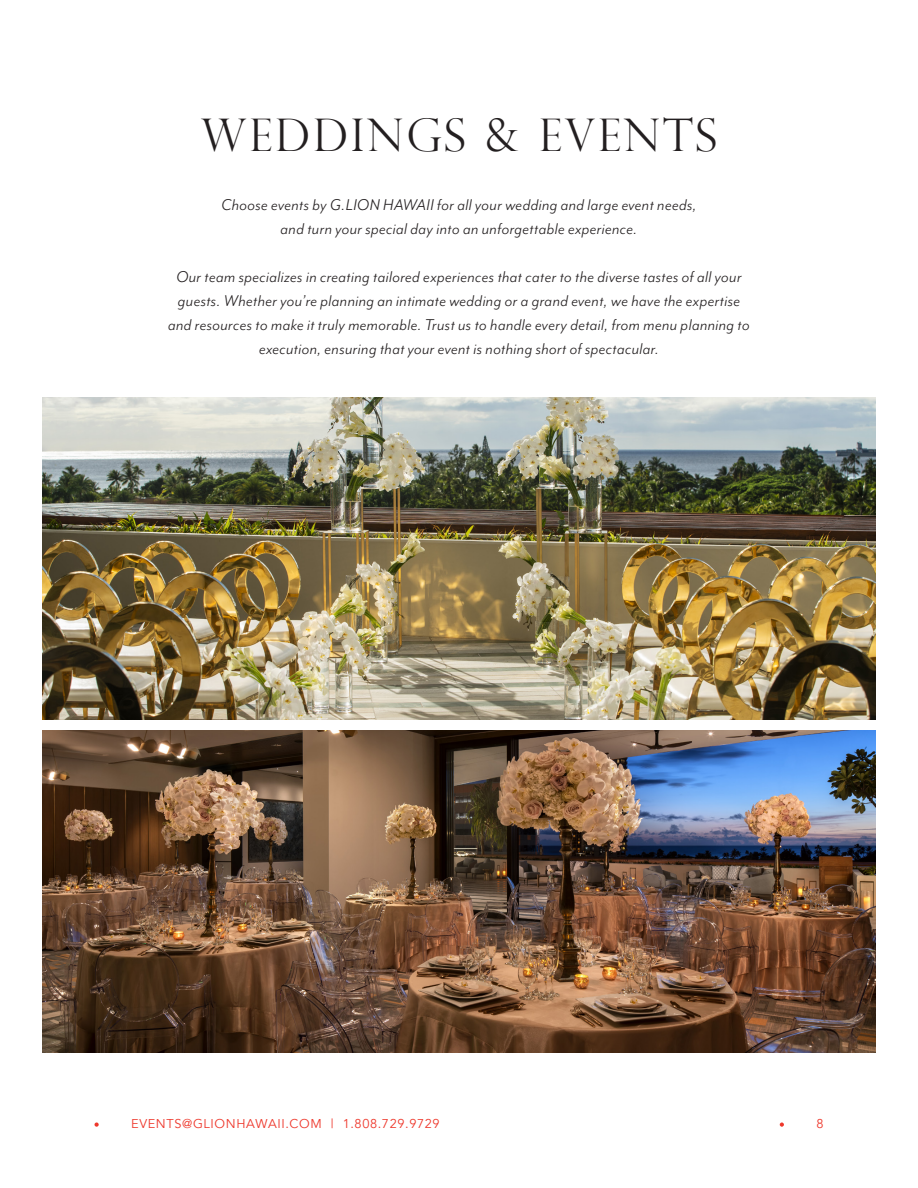
<style>
.page{position:relative;width:918px;height:1188px;background:#fff}
.page>*{position:absolute;margin:0;border:0;box-sizing:border-box;transform-origin:0 0}
.t1{font:300 45px "Perpetua Titling";letter-spacing:.06em;color:#231f20}
.t2{font:italic 18px/24px "Mr Eaves Mod OT";letter-spacing:.02em;color:#231f20;text-align:center}
.t3{font:12.75px "Avenir";letter-spacing:.05em;color:#ee382c}
</style>
<div class="page">
<svg style="left:780px;top:1122px;width:4px;height:5px"></svg>
<svg style="left:94px;top:1122px;width:5px;height:5px"></svg>
<img style="left:42px;top:397px;width:834px;height:323px">
<img style="left:42px;top:730px;width:834px;height:323px">
<p class="t1" style="left:201px;top:107px;width:518px">WEDDINGS &amp; EVENTS</p>
<p class="t2" style="left:221px;top:192px;width:477px">Choose events by G.LION HAWAII for all your wedding and large event needs,</p>
<p class="t2" style="left:281px;top:216px;width:358px">and turn your special day into an unforgettable experience.</p>
<p class="t2" style="left:168px;top:264px;width:583px">Our team specializes in creating tailored experiences that cater to the diverse tastes of all your guests. Whether you’re planning an intimate wedding or a grand event, we have the expertise and resources to make it truly memorable. Trust us to handle every detail, from menu planning to execution, ensuring that your event is nothing short of spectacular.</p>
<p class="t3" style="left:131px;top:1117px;width:310px">EVENTS@GLIONHAWAII.COM | 1.808.729.9729</p>
<p class="t3" style="left:816px;top:1117px;width:9px">8</p>
</div>
